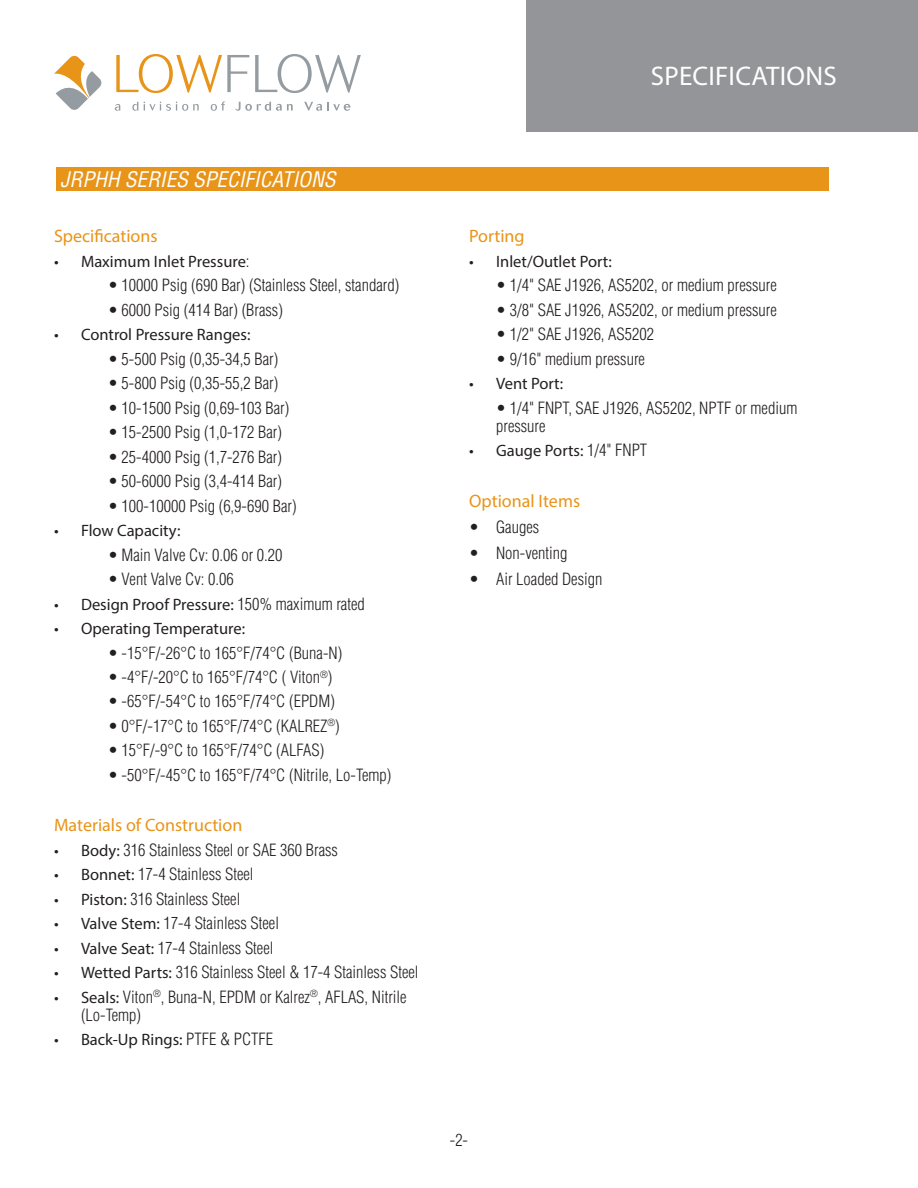
<style>
.page{position:relative;width:918px;height:1188px;background:#fff}
.page>*{position:absolute;margin:0;border:0;box-sizing:border-box;transform-origin:0 0}
.t1{font:27px "Myriad Pro";letter-spacing:.01em;color:#fff}
.t2{font:italic condensed 21px "Helvetica LT Std";color:#fff}
.t3{font:18px "Myriad Pro";color:#e89418}
.t4{font:300 condensed 16.5px/18px "Helvetica LT Std";color:#231f20}
.t5{font:16.5px "Myriad Pro";color:#231f20}
.s1{font-family:"Helvetica LT Std";font-weight:300;font-stretch:condensed}
.s2{font-family:"Myriad Pro";font-weight:400;font-stretch:normal}
</style>
<div class="page">
<div style="left:56px;top:167px;width:773px;height:24px;background:#e89418"></div>
<svg style="left:116px;top:54px;width:133px;height:39px"></svg>
<svg style="left:255px;top:54px;width:106px;height:39px"></svg>
<svg style="left:115px;top:104px;width:5px;height:7px"></svg>
<svg style="left:132px;top:102px;width:6px;height:9px"></svg>
<svg style="left:144px;top:102px;width:55px;height:9px"></svg>
<svg style="left:211px;top:101px;width:14px;height:10px"></svg>
<svg style="left:235px;top:102px;width:58px;height:9px"></svg>
<svg style="left:304px;top:102px;width:46px;height:9px"></svg>
<svg style="left:54px;top:55px;width:48px;height:55px"></svg>
<div style="left:527px;top:0;width:391px;height:131px;background:#939598"></div>
<h1 class="t1" style="left:651px;top:59px;width:187px">SPECIFICATIONS</h1>
<p class="t2" style="left:60px;top:166px;width:277px">JRPHH SERIES SPECIFICATIONS</p>
<p class="t3" style="left:54px;top:225px;width:105px">Specifications</p>
<p class="t5" style="left:54px;top:251px;width:197px">• Maximum Inlet Pressure<span class="s1">:</span></p>
<p class="t4" style="left:108px;top:276px;width:293px">• 10000 Psig (690 Bar) (Stainless Steel, standard)</p>
<p class="t4" style="left:108px;top:301px;width:176px">• 6000 Psig (414 Bar) (Brass)</p>
<p class="t5" style="left:54px;top:325px;width:198px">• Control Pressure Ranges:</p>
<p class="t4" style="left:108px;top:350px;width:172px">• 5-500 Psig (0,35-34,5 Bar)</p>
<p class="t4" style="left:108px;top:374px;width:172px">• 5-800 Psig (0,35-55,2 Bar)</p>
<p class="t4" style="left:108px;top:399px;width:183px">• 10-1500 Psig (0,69-103 Bar)</p>
<p class="t4" style="left:108px;top:423px;width:175px">• 15-2500 Psig (1,0-172 Bar)</p>
<p class="t4" style="left:108px;top:448px;width:175px">• 25-4000 Psig (1,7-276 Bar)</p>
<p class="t4" style="left:108px;top:472px;width:175px">• 50-6000 Psig (3,4-414 Bar)</p>
<p class="t4" style="left:108px;top:497px;width:190px">• 100-10000 Psig (6,9-690 Bar)</p>
<p class="t5" style="left:54px;top:520px;width:128px">• Flow Capacity:</p>
<p class="t4" style="left:108px;top:546px;width:176px">• Main Valve Cv: 0.06 or 0.20</p>
<p class="t4" style="left:108px;top:570px;width:127px">• Vent Valve Cv: 0.06</p>
<p class="t5" style="left:54px;top:594px;width:312px">• Design Proof Pressure: <span class="s1">150% maximum rated</span></p>
<p class="t5" style="left:54px;top:618px;width:193px">• Operating Temperature:</p>
<p class="t4" style="left:108px;top:643px;width:236px">• -15°F/-26°C to 165°F/74°C (Buna-N)</p>
<p class="t4" style="left:108px;top:668px;width:226px">• -4°F/-20°C to 165°F/74°C ( Viton<sup>®</sup>)</p>
<p class="t4" style="left:108px;top:692px;width:228px">• -65°F/-54°C to 165°F/74°C (EPDM)</p>
<p class="t4" style="left:108px;top:717px;width:233px">• 0°F/-17°C to 165°F/74°C (KALREZ<sup>®</sup>)</p>
<p class="t4" style="left:108px;top:741px;width:218px">• 15°F/-9°C to 165°F/74°C (ALFAS)</p>
<p class="t4" style="left:108px;top:766px;width:285px">• -50°F/-45°C to 165°F/74°C (Nitrile, Lo-Temp)</p>
<p class="t3" style="left:54px;top:814px;width:190px">Materials of Construction</p>
<p class="t4" style="left:54px;top:841px;width:286px"><span class="s2">• Body:</span> 316 Stainless Steel or SAE 360 Brass</p>
<p class="t4" style="left:54px;top:865px;width:201px"><span class="s2">• Bonnet:</span> 17-4 Stainless Steel</p>
<p class="t4" style="left:54px;top:890px;width:188px"><span class="s2">• Piston:</span> 316 Stainless Steel</p>
<p class="t4" style="left:54px;top:914px;width:227px"><span class="s2">• Valve Stem:</span> 17-4 Stainless Steel</p>
<p class="t4" style="left:54px;top:939px;width:221px"><span class="s2">• Valve Seat:</span> 17-4 Stainless Steel</p>
<p class="t4" style="left:54px;top:963px;width:366px"><span class="s2">• Wetted Parts:</span> 316 Stainless Steel &amp; 17-4 Stainless Steel</p>
<p class="t4" style="left:81px;top:988px;width:327px;text-indent:-27px"><span class="s2">• Seals:</span> Viton<sup>®</sup>, Buna-N, EPDM or Kalrez<sup>®</sup>, AFLAS, Nitrile (Lo-Temp)</p>
<p class="t5" style="left:54px;top:1030px;width:221px">• Back-Up Rings: <span class="s1">PTFE &amp; PCTFE</span></p>
<p class="t3" style="left:469px;top:225px;width:57px">Porting</p>
<p class="t5" style="left:469px;top:251px;width:144px">• Inlet/Outlet Port:</p>
<p class="t4" style="left:496px;top:276px;width:282px">• 1/4" SAE J1926, AS5202, or medium pressure</p>
<p class="t4" style="left:496px;top:301px;width:282px">• 3/8" SAE J1926, AS5202, or medium pressure</p>
<p class="t4" style="left:496px;top:325px;width:160px">• 1/2" SAE J1926, AS5202</p>
<p class="t4" style="left:496px;top:350px;width:150px">• 9/16" medium pressure</p>
<p class="t5" style="left:469px;top:374px;width:96px">• Vent Port:</p>
<p class="t4" style="left:496px;top:399px;width:303px">• 1/4" FNPT, SAE J1926, AS5202, NPTF or medium pressure</p>
<p class="t5" style="left:469px;top:441px;width:180px">• Gauge Ports: <span class="s1">1/4" FNPT</span></p>
<p class="t3" style="left:469px;top:490px;width:113px">Optional Items</p>
<p class="t4" style="left:469px;top:518px;width:72px">• Gauges</p>
<p class="t4" style="left:469px;top:544px;width:100px">• Non-venting</p>
<p class="t4" style="left:469px;top:570px;width:135px">• Air Loaded Design</p>
<p class="t4" style="left:450px;top:1131px;width:20px">-2-</p>
</div>
